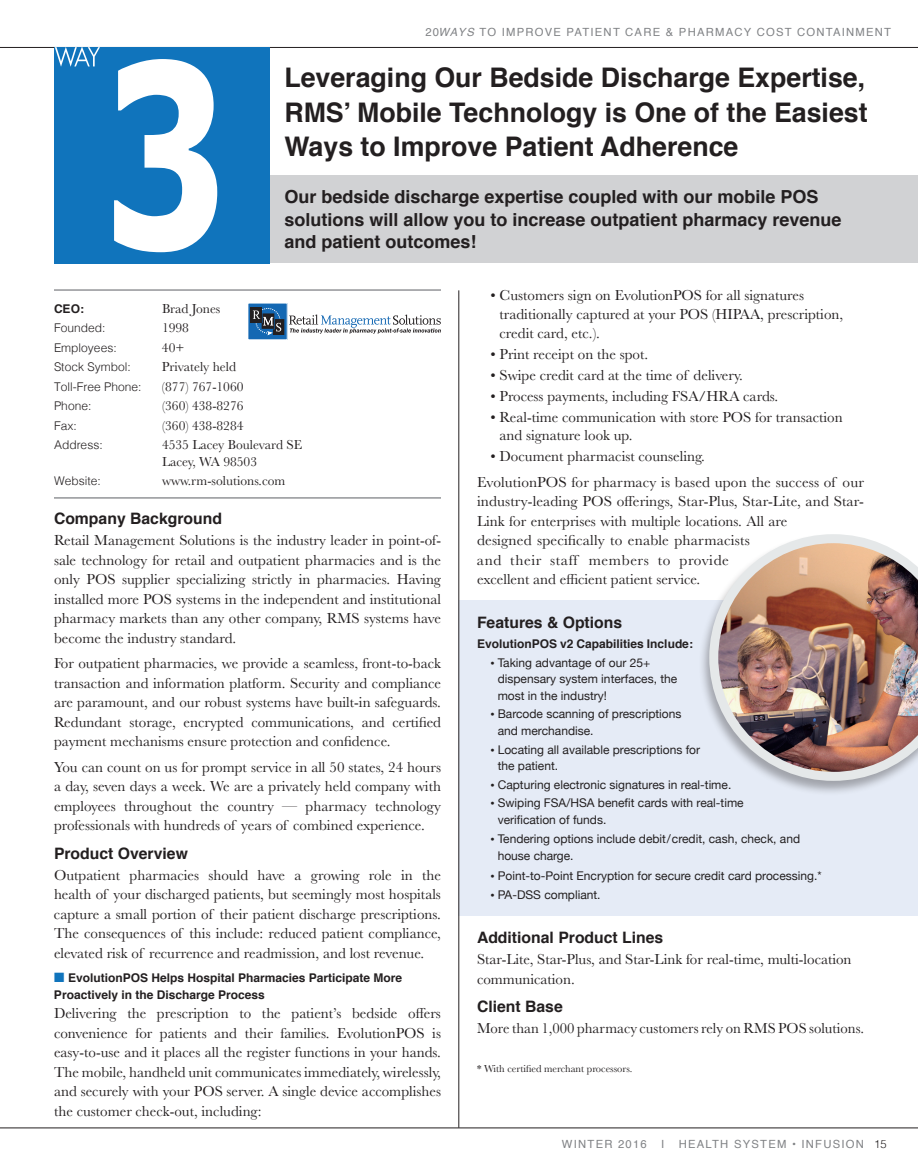
<style>
.page{position:relative;width:918px;height:1175px;background:#fff}
.page>*{position:absolute;margin:0;border:0;box-sizing:border-box;transform-origin:0 0}
.t1{font:700 27px/34.5px "Helvetica";color:#231f20;text-align:justify}
.t2{font:700 18px/22.5px "Helvetica";color:#231f20}
.t3{font:700 15.75px "Helvetica";color:#231f20}
.t4{font:15px/19.5px "Baskerville";color:#231f20;text-align:justify}
.t5{font:13.5px/16.5px "Baskerville";color:#231f20}
.t6{font:12px/16.5px "Helvetica Neue";color:#231f20}
.t7{font:700 12px/16.5px "Helvetica";color:#231f20}
.t8{font:300 12px "Helvetica";color:#231f20}
.t9{font:11.25px "Helvetica";letter-spacing:.11em;color:#808285}
.t10{font:10.5px "Baskerville";color:#231f20}
.s1{font-style:italic}
.s2{color:#1074bc}
.s3{font-family:"Baskerville"}
.s4{font-weight:300;color:#231f20}
</style>
<div class="page">
<hr style="left:0;top:1127px;width:918px;height:1px;background:#231f20">
<hr style="left:0;top:47px;width:918px;height:1px;background:#231f20">
<div style="left:459px;top:600px;width:459px;height:315px;background:#e5ebf6"></div>
<div style="left:55px;top:176px;width:863px;height:87px;background:#d1d2d4"></div>
<hr style="left:54px;top:497px;width:387px;height:1px;background:#939598">
<div style="left:698px;top:533px;width:220px;height:263px;background:#231f20;opacity:.35"></div>
<img style="left:709px;top:534px;width:209px;height:247px">
<hr style="left:459px;top:290px;width:1px;height:837px;background:#231f20">
<div style="left:248px;top:303px;width:39px;height:37px;background:#1468b3"></div>
<svg style="left:251px;top:307px;width:2px;height:15px"></svg>
<svg style="left:253px;top:307px;width:188px;height:28px"></svg>
<hr style="left:54px;top:289px;width:387px;height:2px;background:#939598">
<div style="left:54px;top:47px;width:216px;height:216px;background:#1074bc"></div>
<svg style="left:114px;top:59px;width:103px;height:193px"></svg>
<svg style="left:55px;top:47px;width:45px;height:20px"></svg>
<p class="t9" style="left:425px;top:23px;width:467px">20<span class="s1">WAYS</span> TO IMPROVE PATIENT CARE &amp; PHARMACY COST CONTAINMENT</p>
<h1 class="t1" style="left:284px;top:61px;width:585px">Leveraging Our Bedside Discharge Expertise, RMS’ Mobile Technology is One of the Easiest Ways to Improve Patient Adherence</h1>
<p class="t2" style="left:284px;top:186px;width:559px">Our bedside discharge expertise coupled with our mobile POS solutions will allow you to increase outpatient pharmacy revenue and patient outcomes!</p>
<p class="t7" style="left:54px;top:300px;width:31px">CEO:</p>
<p class="t5" style="left:162px;top:300px;width:60px">Brad Jones</p>
<p class="t8" style="left:54px;top:318px;width:53px">Founded:</p>
<p class="t5" style="left:162px;top:320px;width:28px">1998</p>
<p class="t8" style="left:54px;top:337px;width:64px">Employees:</p>
<p class="t5" style="left:162px;top:339px;width:24px">40+</p>
<p class="t8" style="left:54px;top:357px;width:78px">Stock Symbol:</p>
<p class="t5" style="left:162px;top:359px;width:76px">Privately held</p>
<p class="t8" style="left:54px;top:376px;width:89px">Toll-Free Phone:</p>
<p class="t5" style="left:162px;top:378px;width:83px">(877) 767-1060</p>
<p class="t8" style="left:54px;top:396px;width:39px">Phone:</p>
<p class="t5" style="left:162px;top:398px;width:83px">(360) 438-8276</p>
<p class="t8" style="left:54px;top:415px;width:24px">Fax:</p>
<p class="t5" style="left:162px;top:417px;width:83px">(360) 438-8284</p>
<p class="t8" style="left:54px;top:435px;width:50px">Address:</p>
<p class="t5" style="left:162px;top:437px;width:142px">4535 Lacey Boulevard SE<br>Lacey, WA 98503</p>
<p class="t8" style="left:54px;top:471px;width:48px">Website:</p>
<p class="t5" style="left:162px;top:473px;width:125px">www.rm-solutions.com</p>
<p class="t3" style="left:54px;top:506px;width:170px">Company Background</p>
<p class="t4" style="left:54px;top:531px;width:389px">Retail Management Solutions is the industry leader in point-of&shy;sale technology for retail and outpatient pharmacies and is the only POS supplier specializing strictly in pharmacies. Having installed more POS systems in the independent and institutional pharmacy markets than any other company, RMS systems have become the industry standard.</p>
<p class="t4" style="left:54px;top:654px;width:389px">For outpatient pharmacies, we provide a seamless, front-to-back transaction and information platform. Security and compliance are paramount, and our robust systems have built-in safeguards.<br>Redundant storage, encrypted communications, and certified payment mechanisms ensure protection and confidence.</p>
<p class="t4" style="left:54px;top:757px;width:389px">You can count on us for prompt service in all 50 states, 24 hours a day, seven days a week. We are a privately held company with employees throughout the country — pharmacy technology professionals with hundreds of years of combined experience.</p>
<p class="t3" style="left:54px;top:840px;width:135px">Product Overview</p>
<p class="t4" style="left:54px;top:865px;width:389px">Outpatient pharmacies should have a growing role in the health of your discharged patients, but seemingly most hospitals capture a small portion of their patient discharge prescriptions.<br>The consequences of this include: reduced patient compliance, elevated risk of recurrence and readmission, and lost revenue.</p>
<p class="t7" style="left:54px;top:970px;width:350px"><span class="s2">■</span> EvolutionPOS Helps Hospital Pharmacies Participate More<br>Proactively in the Discharge Process</p>
<p class="t4" style="left:54px;top:1004px;width:389px">Delivering the prescription to the patient’s bedside offers convenience for patients and their families. EvolutionPOS is easy-to-use and it places all the register functions in your hands.<br>The mobile, handheld unit communicates immediately, wirelessly, and securely with your POS server. A single device accomplishes the customer check-out, including:</p>
<p class="t4" style="left:500px;top:286px;width:345px;line-height:18.8px;text-align:left;text-indent:-9px">• Customers sign on EvolutionPOS for all signatures traditionally captured at your POS (HIPAA, prescription, credit card, etc.).</p>
<p class="t4" style="left:490px;top:344px;width:159px">• Print receipt on the spot.</p>
<p class="t4" style="left:490px;top:365px;width:254px">• Swipe credit card at the time of delivery.</p>
<p class="t4" style="left:490px;top:386px;width:289px">• Process payments, including FSA/HRA cards.</p>
<p class="t4" style="left:500px;top:407px;width:345px;line-height:18.8px;text-indent:-9px">• Real-time communication with store POS for transaction and signature look up.</p>
<p class="t4" style="left:477px;top:444px;width:388px;line-height:25.5px;text-indent:14px">• Document pharmacist counseling.<br>EvolutionPOS for pharmacy is based upon the success of our</p>
<p class="t4" style="left:477px;top:492px;width:389px;text-align:left">industry-leading POS offerings, Star-Plus, Star-Lite, and Star-Link for enterprises with multiple locations. All are<br>designed specifically to enable pharmacists<br>and their staff members to provide<br>excellent and efficient patient service.</p>
<p class="t3" style="left:477px;top:609px;width:147px">Features &amp; Options</p>
<p class="t7" style="left:477px;top:635px;width:218px">EvolutionPOS v2 Capabilities Include:</p>
<p class="t6" style="left:498px;top:655px;width:181px;text-indent:-7px"><span class="s3">•</span> Taking advantage of our 25+ dispensary system interfaces, the most in the industry!</p>
<p class="t6" style="left:498px;top:706px;width:185px;text-indent:-7px"><span class="s3">•</span> Barcode scanning of prescriptions and merchandise.</p>
<p class="t6" style="left:498px;top:741px;width:204px;text-indent:-7px"><span class="s3">•</span> Locating all available prescriptions for the patient.</p>
<p class="t6" style="left:490px;top:777px;width:242px"><span class="s3">•</span> Capturing electronic signatures in real-time.</p>
<p class="t6" style="left:498px;top:795px;width:247px;text-indent:-7px"><span class="s3">•</span> Swiping FSA/HSA benefit cards with real-time verification of funds.</p>
<p class="t6" style="left:498px;top:830px;width:304px;line-height:17.2px;text-indent:-7px"><span class="s3">•</span> Tendering options include debit/credit, cash, check, and house charge.</p>
<p class="t6" style="left:490px;top:867px;width:333px"><span class="s3">•</span> Point-to-Point Encryption for secure credit card processing.*</p>
<p class="t6" style="left:490px;top:887px;width:112px"><span class="s3">•</span> PA-DSS compliant.</p>
<p class="t3" style="left:477px;top:924px;width:188px">Additional Product Lines</p>
<p class="t4" style="left:477px;top:949px;width:376px">Star-Lite, Star-Plus, and Star-Link for real-time, multi-location communication.</p>
<p class="t3" style="left:477px;top:993px;width:87px">Client Base</p>
<p class="t4" style="left:477px;top:1018px;width:389px">More than 1,000 pharmacy customers rely on RMS POS solutions.</p>
<p class="t10" style="left:477px;top:1061px;width:157px">* With certified merchant processors.</p>
<p class="t9" style="left:562px;top:1135px;width:86px">WINTER 2016</p>
<p class="t9" style="left:661px;top:1135px;width:5px">I</p>
<p class="t9" style="left:679px;top:1135px;width:209px">HEALTH SYSTEM • INFUSION <span class="s4">15</span></p>
</div>
